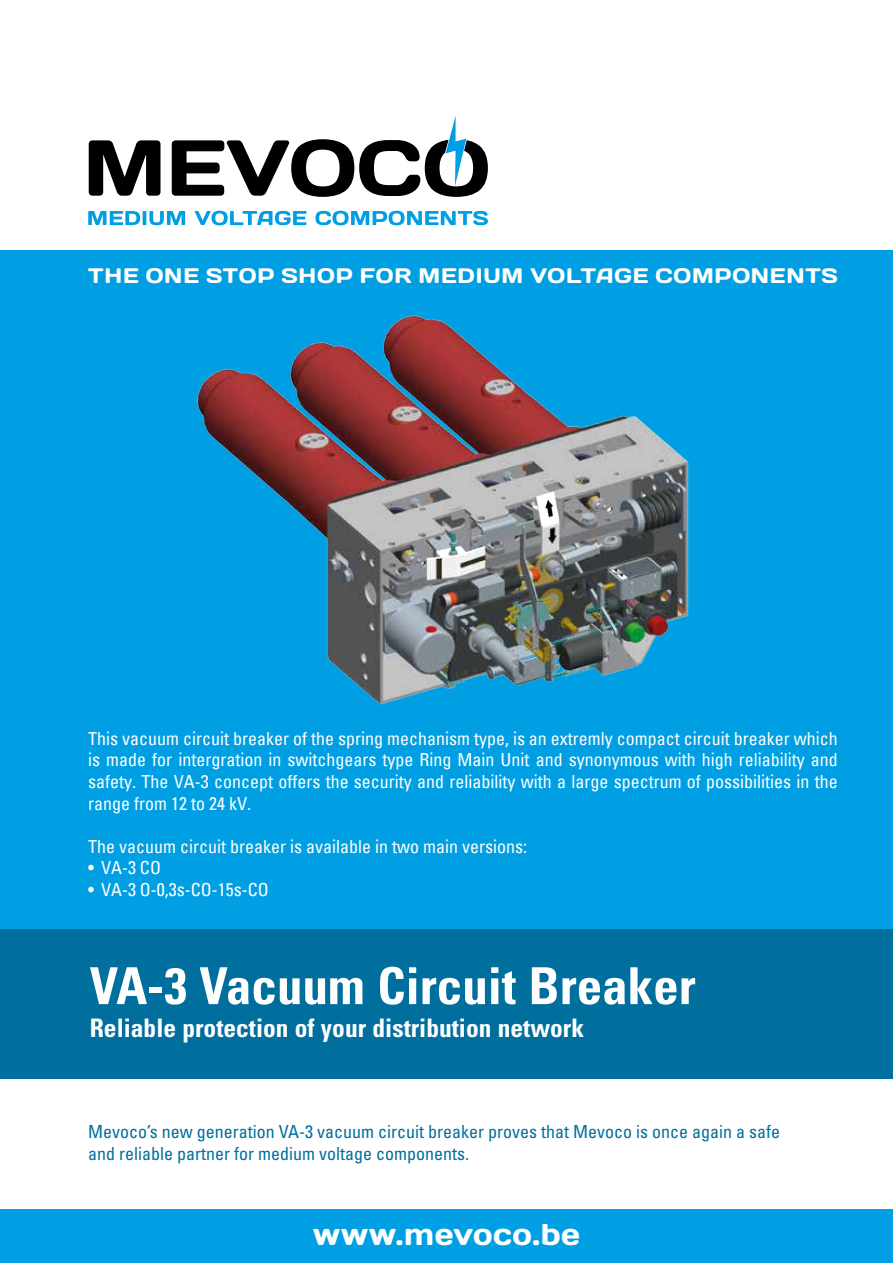
<style>
.page{position:relative;width:893px;height:1263px;background:#fff}
.page>*{position:absolute;margin:0;border:0;box-sizing:border-box;transform-origin:0 0}
.t1{font:700 condensed 51px "Univers LT Std";color:#fff}
.t2{font:30px "Days One";letter-spacing:.02em;color:#fff}
.t3{font:700 condensed 25.5px "Univers LT Std";color:#fff}
.t4{font:21px "Days One";letter-spacing:.04em;color:#fff}
.t5{font:condensed 18px/21.6px "Univers";color:#fff;text-align:justify}
.t6{font:condensed 18px/21.6px "Univers LT Std";color:#006f9e}
</style>
<div class="page">
<div style="left:0;top:249px;width:893px;height:681px;background:#009fe3"></div>
<div style="left:0;top:929px;width:893px;height:150px;background:#006f9e"></div>
<div style="left:0;top:1209px;width:893px;height:54px;background:#009fe3"></div>
<div style="left:0;top:0;width:893px;height:250px;background:#fff"></div>
<svg style="left:89px;top:140px;width:71px;height:56px"></svg>
<svg style="left:88px;top:211px;width:97px;height:14px"></svg>
<svg style="left:195px;top:211px;width:111px;height:14px"></svg>
<svg style="left:315px;top:211px;width:173px;height:14px"></svg>
<svg style="left:172px;top:116px;width:316px;height:81px"></svg>
<img style="left:197px;top:315px;width:492px;height:390px">
<p class="t4" style="left:88px;top:262px;width:751px">THE ONE STOP SHOP FOR MEDIUM VOLTAGE COMPONENTS</p>
<p class="t5" style="left:88px;top:727px;width:751px">This vacuum circuit breaker of the spring mechanism type, is an extremly compact circuit breaker which is made for intergration in switchgears type Ring Main Unit and synonymous with high reliability and safety. The VA-3 concept offers the security and reliability with a large spectrum of possibilities in the range from 12 to 24 kV.</p>
<p class="t5" style="left:88px;top:835px;width:440px">The vacuum circuit breaker is available in two main versions:</p>
<p class="t5" style="left:88px;top:857px;width:74px">• VA-3 CO</p>
<p class="t5" style="left:88px;top:878px;width:182px">• VA-3 O-0,3s-CO-15s-CO</p>
<h1 class="t1" style="left:90px;top:955px;width:607px">VA-3 Vacuum Circuit Breaker</h1>
<h3 class="t3" style="left:90px;top:1012px;width:496px">Reliable protection of your distribution network</h3>
<p class="t6" style="left:88px;top:1121px;width:693px">Mevoco’s new generation VA-3 vacuum circuit breaker proves that Mevoco is once again a safe and reliable partner for medium voltage components.</p>
<h2 class="t2" style="left:313px;top:1215px;width:269px">www.mevoco.be</h2>
</div>
